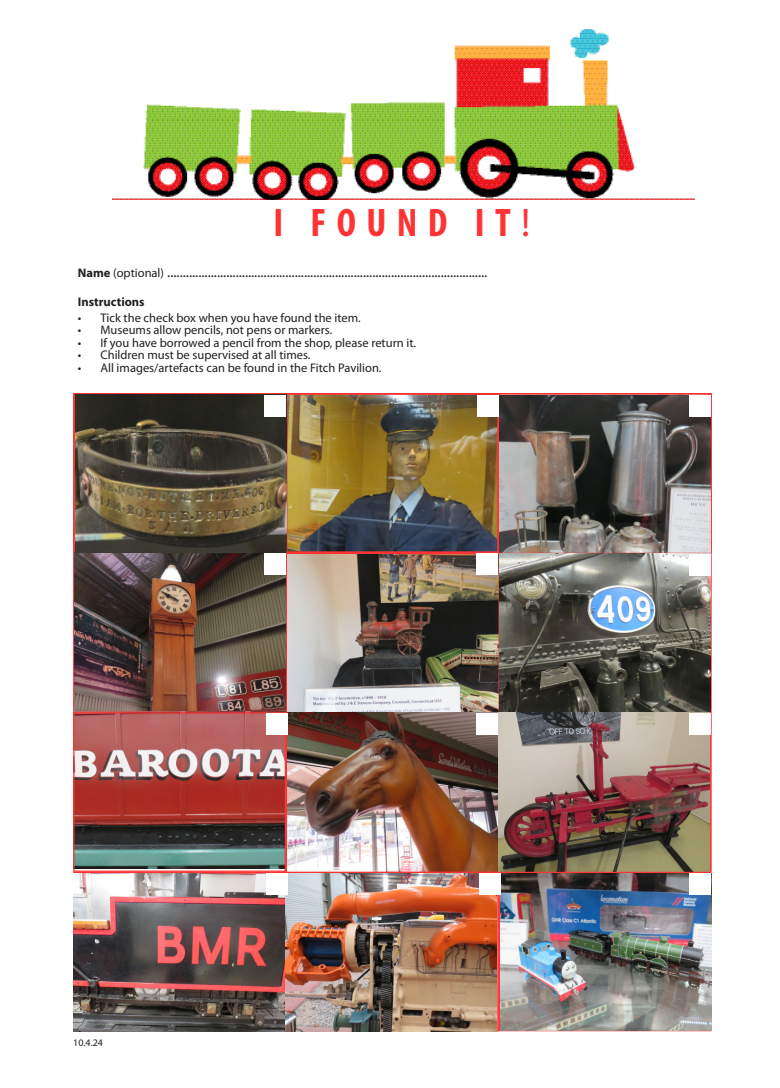
<style>
.page{position:relative;width:780px;height:1088px;background:#fff}
.page>*{position:absolute;margin:0;border:0;box-sizing:border-box;transform-origin:0 0}
.t1{font:700 condensed 40px "Myriad Pro";letter-spacing:.26em;color:#f33}
.t2{font:15px "Myriad Pro";color:#231f20}
.t3{font:12.5px "Myriad Pro";color:#231f20}
.t4{font:700 12.5px "Myriad Pro";color:#231f20}
.t5{font:10px "Myriad Pro";color:#231f20}
.s1{font-weight:400;font-stretch:normal}
.s2{font-weight:700;font-size:12.5px}
.s3{font-size:12.5px}
</style>
<div class="page">
<img style="left:112px;top:29px;width:582px;height:170px">
<img style="left:288px;top:395px;width:401px;height:156px">
<img style="left:74px;top:394px;width:212px;height:475px">
<div style="left:73px;top:712px;width:213px;height:160px;border:1px solid #f33"></div>
<img style="left:74px;top:873px;width:215px;height:158px">
<div style="left:286px;top:393px;width:212px;height:160px;border:1px solid #f33"></div>
<img style="left:288px;top:554px;width:210px;height:316px">
<div style="left:286px;top:872px;width:212px;height:159px;border:1px solid #f33"></div>
<img style="left:498px;top:396px;width:212px;height:474px">
<div style="left:498px;top:872px;width:213px;height:159px;border:1px solid #f33"></div>
<img style="left:500px;top:873px;width:211px;height:157px">
<img style="left:289px;top:873px;width:207px;height:158px">
<div style="left:265px;top:396px;width:21px;height:21px;background:#fff"></div>
<div style="left:477px;top:396px;width:21px;height:21px;background:#fff"></div>
<div style="left:689px;top:396px;width:21px;height:21px;background:#fff"></div>
<div style="left:265px;top:553px;width:21px;height:22px;background:#fff"></div>
<div style="left:477px;top:553px;width:21px;height:22px;background:#fff"></div>
<div style="left:689px;top:554px;width:21px;height:21px;background:#fff"></div>
<div style="left:266px;top:713px;width:22px;height:21px;background:#fff"></div>
<div style="left:477px;top:713px;width:21px;height:21px;background:#fff"></div>
<div style="left:689px;top:713px;width:21px;height:21px;background:#fff"></div>
<div style="left:266px;top:873px;width:22px;height:21px;background:#fff"></div>
<div style="left:479px;top:873px;width:21px;height:21px;background:#fff"></div>
<div style="left:689px;top:873px;width:21px;height:21px;background:#fff"></div>
<p class="t1" style="left:273px;top:198px;width:258px">I FOUND IT<span class="s1">!</span></p>
<p class="t2" style="left:78px;top:263px;width:411px"><span class="s2">Name</span> <span class="s3">(optional)</span> .......................................................................................................</p>
<p class="t4" style="left:78px;top:293px;width:68px">Instructions</p>
<p class="t3" style="left:78px;top:310px;width:284px">• Tick the check box when you have found the item.</p>
<p class="t3" style="left:78px;top:322px;width:256px">• Museums allow pencils, not pens or markers.</p>
<p class="t3" style="left:78px;top:335px;width:339px">• If you have borrowed a pencil from the shop, please return it.</p>
<p class="t3" style="left:78px;top:347px;width:234px">• Children must be supervised at all times.</p>
<p class="t3" style="left:78px;top:360px;width:305px">• All images/artefacts can be found in the Fitch Pavilion.</p>
<p class="t5" style="left:73px;top:1037px;width:31px">10.4.24</p>
</div>
